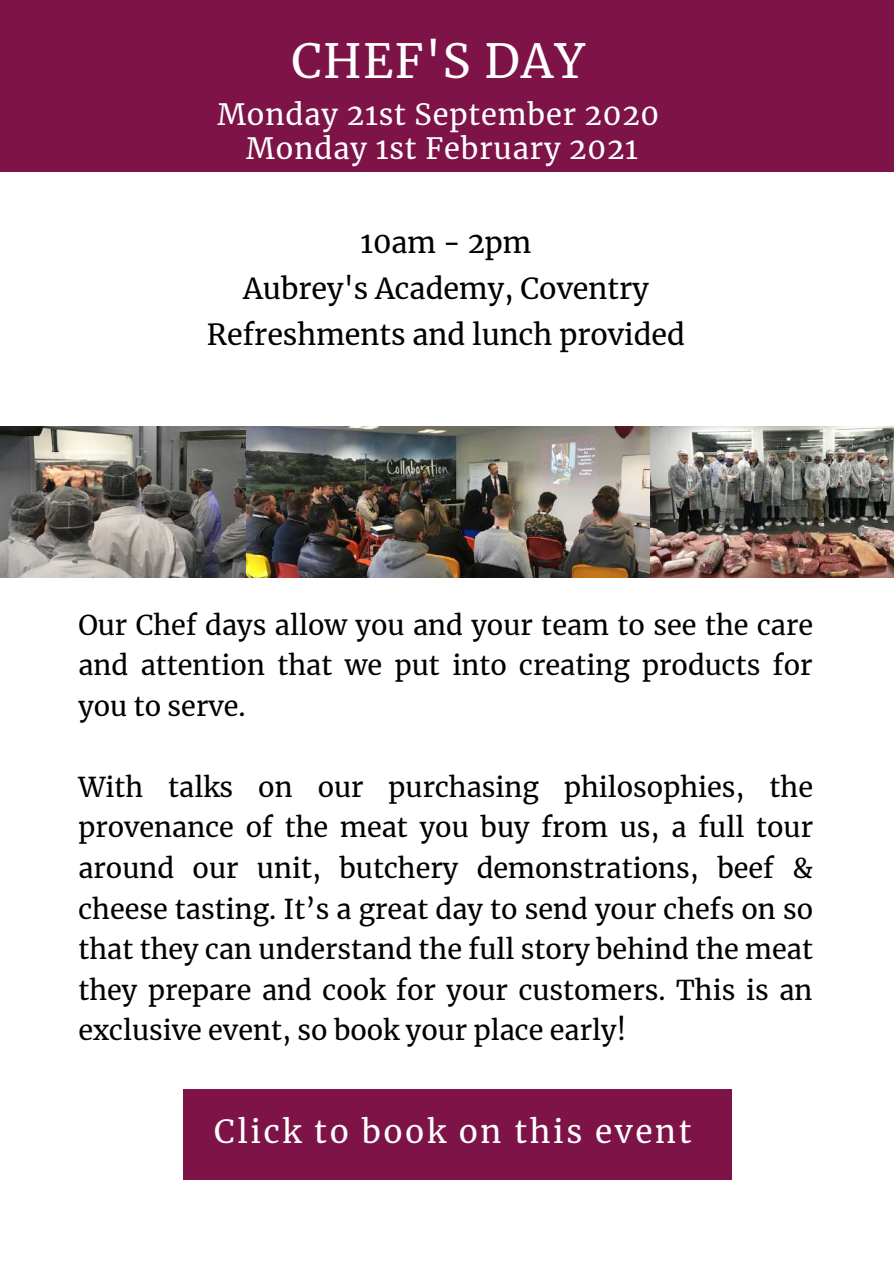
<style>
.page{position:relative;width:894px;height:1264px;background:#fff}
.page>*{position:absolute;margin:0;border:0;box-sizing:border-box;transform-origin:0 0}
.t1{font:46.5px "Merriweather";letter-spacing:.03em;color:#fff}
.t2{font:31.5px "Merriweather";letter-spacing:.085em;color:#fff}
.t3{font:28.95px/33.2px "Merriweather";letter-spacing:.03em;color:#fff;text-align:center}
.t4{font:28.65px/46.2px "Merriweather";color:#000;text-align:center}
.t5{font:27px/40.5px "Merriweather";color:#000;text-align:justify}
</style>
<div class="page">
<div style="left:0;top:0;width:893px;height:172px;background:#7d1346"></div>
<img style="left:246px;top:427px;width:647px;height:151px">
<img style="left:0;top:427px;width:246px;height:151px">
<div style="left:183px;top:1089px;width:549px;height:90px;background:#7d1346"></div>
<h1 class="t1" style="left:291px;top:33px;width:295px">CHEF'S DAY</h1>
<p class="t3" style="left:217px;top:98px;width:443px">Monday 21st September 2020<br>Monday 1st February 2021</p>
<p class="t4" style="left:207px;top:219px;width:479px">10am - 2pm<br>Aubrey's Academy, Coventry<br>Refreshments and lunch provided</p>
<p class="t5" style="left:78px;top:604px;width:736px">Our Chef days allow you and your team to see the care and attention that we put into creating products for you to serve.</p>
<p class="t5" style="left:78px;top:767px;width:736px">With talks on our purchasing philosophies, the provenance of the meat you buy from us, a full tour around our unit, butchery demonstrations, beef &amp; cheese tasting. It’s a great day to send your chefs on so that they can understand the full story behind the meat they prepare and cook for your customers. This is an exclusive event, so book your place early!</p>
<p class="t2" style="left:214px;top:1111px;width:479px">Click to book on this event</p>
</div>
